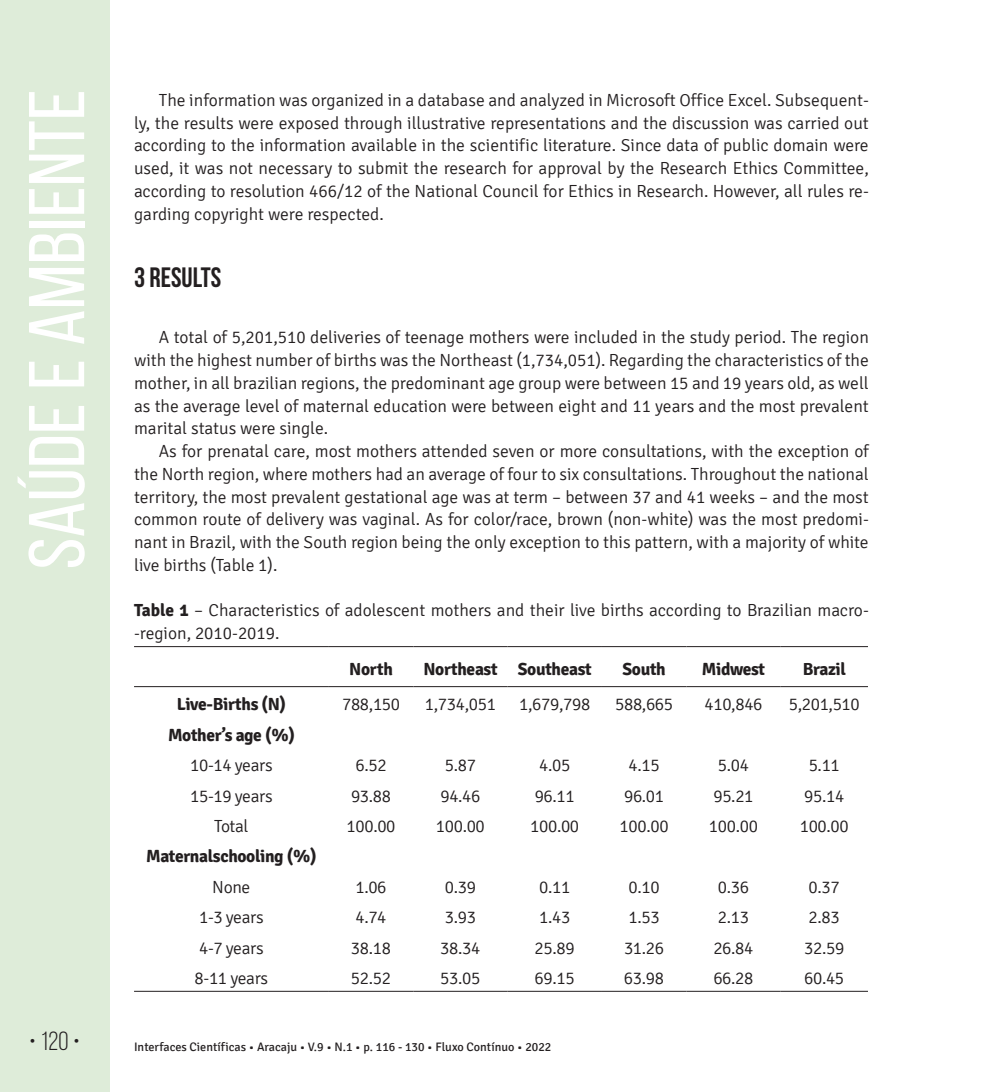
<style>
.page{position:relative;width:993px;height:1092px;background:#fff}
.page>*{position:absolute;margin:0;border:0;box-sizing:border-box;transform-origin:0 0}
.t1{font:78.75px "Bebas Neue";color:#fff;scale:1.09 1}
.t2{font:700 28px "Bebas Neue";color:#231f20}
.t3{font:26.25px "Bebas Neue";color:#231f20}
.t4{font:300 17.5px/22.8px "Signika";letter-spacing:-.01em;color:#231f20;text-align:justify}
.t5{font:700 17.5px "Signika";letter-spacing:-.02em;color:#231f20}
.t6{font:12.25px "Signika";color:#231f20}
.s1{font-weight:700}
</style>
<div class="page">
<div style="left:0;top:0;width:109px;height:1091px;background:#deecd9"></div>
<hr style="left:134px;top:646px;width:195px;height:1px;background:#231f20">
<hr style="left:329px;top:646px;width:84px;height:1px;background:#231f20">
<hr style="left:413px;top:646px;width:94px;height:1px;background:#231f20">
<hr style="left:507px;top:646px;width:94px;height:1px;background:#231f20">
<hr style="left:601px;top:646px;width:85px;height:1px;background:#231f20">
<hr style="left:686px;top:646px;width:94px;height:1px;background:#231f20">
<hr style="left:780px;top:646px;width:87px;height:1px;background:#231f20">
<hr style="left:134px;top:686px;width:195px;height:1px;background:#231f20">
<hr style="left:329px;top:686px;width:84px;height:1px;background:#231f20">
<hr style="left:413px;top:686px;width:94px;height:1px;background:#231f20">
<hr style="left:507px;top:686px;width:94px;height:1px;background:#231f20">
<hr style="left:601px;top:686px;width:85px;height:1px;background:#231f20">
<hr style="left:686px;top:686px;width:94px;height:1px;background:#231f20">
<hr style="left:780px;top:686px;width:87px;height:1px;background:#231f20">
<hr style="left:134px;top:990px;width:195px;height:1px;background:#231f20">
<hr style="left:329px;top:990px;width:84px;height:1px;background:#231f20">
<hr style="left:413px;top:990px;width:94px;height:1px;background:#231f20">
<hr style="left:507px;top:990px;width:94px;height:1px;background:#231f20">
<hr style="left:601px;top:990px;width:85px;height:1px;background:#231f20">
<hr style="left:686px;top:990px;width:94px;height:1px;background:#231f20">
<hr style="left:780px;top:990px;width:87px;height:1px;background:#231f20">
<h1 class="t1" style="left:14px;top:569px;width:442px;rotate:-90deg">Saúde e Ambiente</h1>
<p class="t4" style="left:134px;top:89px;width:736px;text-indent:25px">The information was organized in a database and analyzed in Microsoft Office Excel. Subsequent&shy;ly, the results were exposed through illustrative representations and the discussion was carried out according to the information available in the scientific literature. Since data of public domain were used, it was not necessary to submit the research for approval by the Research Ethics Committee, according to resolution 466/12 of the National Council for Ethics in Research. However, all rules re&shy;garding copyright were respected.</p>
<h2 class="t2" style="left:134px;top:262px;width:89px">3 RESULTS</h2>
<p class="t4" style="left:134px;top:326px;width:736px;text-indent:25px">A total of 5,201,510 deliveries of teenage mothers were included in the study period. The region with the highest number of births was the Northeast (1,734,051). Regarding the characteristics of the mother, in all brazilian regions, the predominant age group were between 15 and 19 years old, as well as the average level of maternal education were between eight and 11 years and the most prevalent marital status were single.</p>
<p class="t4" style="left:134px;top:440px;width:736px;text-indent:25px">As for prenatal care, most mothers attended seven or more consultations, with the exception of the North region, where mothers had an average of four to six consultations. Throughout the national territory, the most prevalent gestational age was at term – between 37 and 41 weeks – and the most common route of delivery was vaginal. As for color/race, brown (non-white) was the most predomi&shy;nant in Brazil, with the South region being the only exception to this pattern, with a majority of white live births (Table 1).</p>
<p class="t4" style="left:134px;top:599px;width:736px"><span class="s1">Table 1</span> – Characteristics of adolescent mothers and their live births according to Brazilian macro--region, 2010-2019.</p>
<p class="t5" style="left:349px;top:658px;width:45px">North</p>
<p class="t5" style="left:423px;top:658px;width:170px">Northeast Southeast</p>
<p class="t5" style="left:622px;top:658px;width:45px">South</p>
<p class="t5" style="left:701px;top:658px;width:65px">Midwest</p>
<p class="t5" style="left:802px;top:658px;width:45px">Brazil</p>
<p class="t5" style="left:177px;top:693px;width:111px">Live-Births (N)</p>
<p class="t4" style="left:342px;top:693px;width:59px">788,150</p>
<p class="t4" style="left:425px;top:693px;width:73px">1,734,051</p>
<p class="t4" style="left:519px;top:693px;width:73px">1,679,798</p>
<p class="t4" style="left:615px;top:693px;width:59px">588,665</p>
<p class="t4" style="left:704px;top:693px;width:59px">410,846</p>
<p class="t4" style="left:788px;top:693px;width:73px">5,201,510</p>
<p class="t5" style="left:168px;top:724px;width:128px">Mother’s age (%)</p>
<p class="t4" style="left:190px;top:754px;width:84px">10-14 years</p>
<p class="t4" style="left:355px;top:754px;width:33px">6.52</p>
<p class="t4" style="left:444px;top:754px;width:33px">5.87</p>
<p class="t4" style="left:539px;top:754px;width:33px">4.05</p>
<p class="t4" style="left:628px;top:754px;width:33px">4.15</p>
<p class="t4" style="left:717px;top:754px;width:33px">5.04</p>
<p class="t4" style="left:808px;top:754px;width:33px">5.11</p>
<p class="t4" style="left:190px;top:784px;width:84px">15-19 years</p>
<p class="t4" style="left:351px;top:784px;width:42px">93.88</p>
<p class="t4" style="left:440px;top:784px;width:42px">94.46</p>
<p class="t4" style="left:534px;top:784px;width:42px">96.11</p>
<p class="t4" style="left:624px;top:784px;width:42px">96.01</p>
<p class="t4" style="left:713px;top:784px;width:42px">95.21</p>
<p class="t4" style="left:804px;top:784px;width:42px">95.14</p>
<p class="t4" style="left:214px;top:815px;width:36px">Total</p>
<p class="t4" style="left:346px;top:815px;width:50px">100.00</p>
<p class="t4" style="left:436px;top:815px;width:51px">100.00</p>
<p class="t4" style="left:530px;top:815px;width:50px">100.00</p>
<p class="t4" style="left:619px;top:815px;width:50px">100.00</p>
<p class="t4" style="left:708px;top:815px;width:50px">100.00</p>
<p class="t4" style="left:799px;top:815px;width:50px">100.00</p>
<p class="t5" style="left:146px;top:845px;width:172px">Maternalschooling (%)</p>
<p class="t4" style="left:212px;top:875px;width:40px">None</p>
<p class="t4" style="left:355px;top:875px;width:33px">1.06</p>
<p class="t4" style="left:444px;top:875px;width:33px">0.39</p>
<p class="t4" style="left:539px;top:875px;width:33px">0.11</p>
<p class="t4" style="left:628px;top:875px;width:33px">0.10</p>
<p class="t4" style="left:717px;top:875px;width:33px">0.36</p>
<p class="t4" style="left:808px;top:875px;width:33px">0.37</p>
<p class="t4" style="left:199px;top:906px;width:66px">1-3 years</p>
<p class="t4" style="left:355px;top:906px;width:33px">4.74</p>
<p class="t4" style="left:444px;top:906px;width:33px">3.93</p>
<p class="t4" style="left:539px;top:906px;width:33px">1.43</p>
<p class="t4" style="left:628px;top:906px;width:33px">1.53</p>
<p class="t4" style="left:717px;top:906px;width:33px">2.13</p>
<p class="t4" style="left:808px;top:906px;width:33px">2.83</p>
<p class="t4" style="left:199px;top:936px;width:66px">4-7 years</p>
<p class="t4" style="left:351px;top:936px;width:42px">38.18</p>
<p class="t4" style="left:440px;top:936px;width:42px">38.34</p>
<p class="t4" style="left:534px;top:936px;width:42px">25.89</p>
<p class="t4" style="left:623px;top:936px;width:42px">31.26</p>
<p class="t4" style="left:713px;top:936px;width:42px">26.84</p>
<p class="t4" style="left:803px;top:936px;width:42px">32.59</p>
<p class="t4" style="left:194px;top:967px;width:75px">8-11 years</p>
<p class="t4" style="left:351px;top:967px;width:42px">52.52</p>
<p class="t4" style="left:440px;top:967px;width:42px">53.05</p>
<p class="t4" style="left:534px;top:967px;width:42px">69.15</p>
<p class="t4" style="left:623px;top:967px;width:42px">63.98</p>
<p class="t4" style="left:713px;top:967px;width:42px">66.28</p>
<p class="t4" style="left:803px;top:967px;width:42px">60.45</p>
<h3 class="t3" style="left:29px;top:1026px;width:52px">• 120 •</h3>
<p class="t6" style="left:134px;top:1040px;width:418px">Interfaces Científicas • Aracaju • V.9 • N.1 • p. 116 - 130 • Fluxo Contínuo • 2022</p>
</div>
